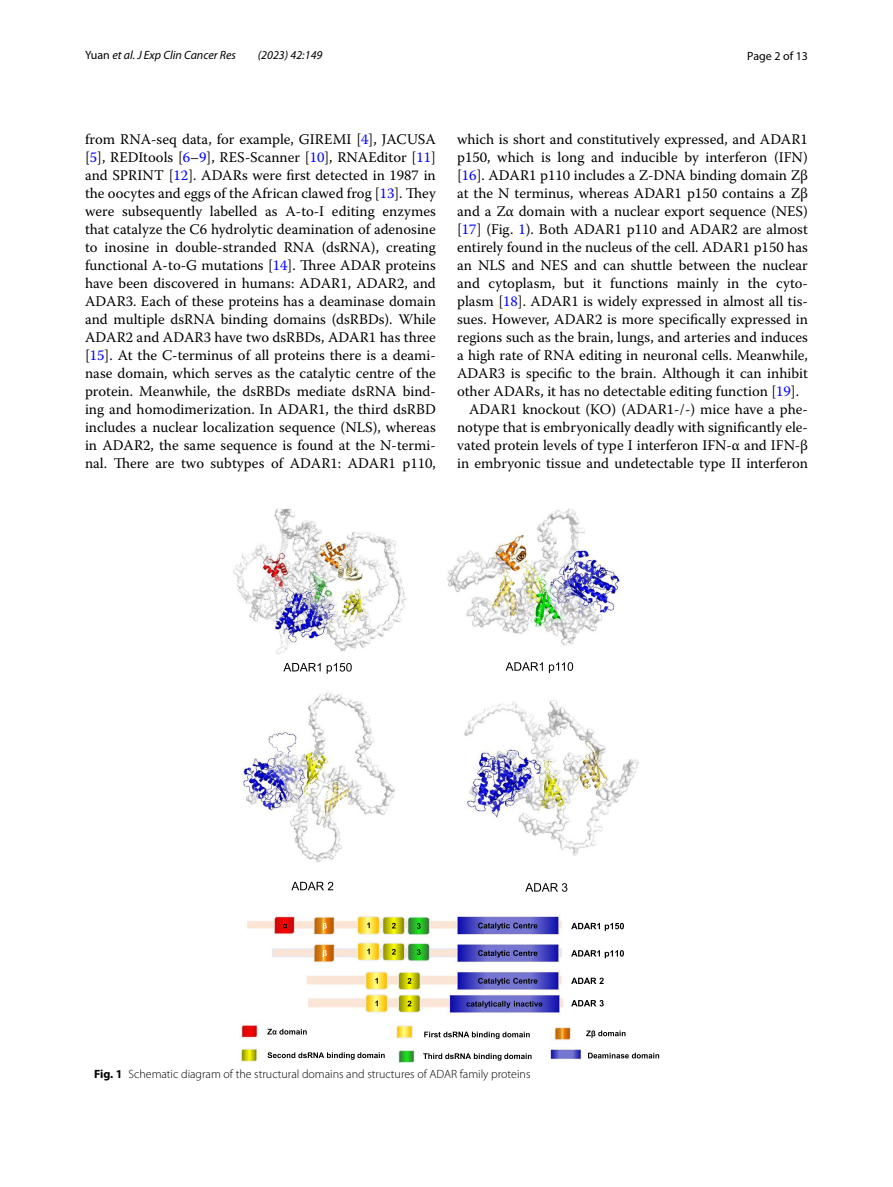
<style>
.page{position:relative;width:893px;height:1187px;background:#fff}
.page>*{position:absolute;margin:0;border:0;box-sizing:border-box;transform-origin:0 0}
.t1{font:14.7px/18px "Warnock Pro";color:#000;text-align:justify}
.t2{font:300 12px "Myriad Pro";color:#000}
.t3{font:italic 12px "Myriad Pro";color:#000}
.t4{font:12px "Myriad Pro";color:#000}
.s1{font-style:normal}
.s2{color:#00f}
.s3{font-weight:700}
</style>
<div class="page">
<img style="left:234px;top:508px;width:404px;height:554px">
<svg style="left:571px;top:922px;width:53px;height:8px"></svg>
<svg style="left:571px;top:950px;width:53px;height:8px"></svg>
<svg style="left:571px;top:977px;width:33px;height:6px"></svg>
<svg style="left:571px;top:999px;width:33px;height:7px"></svg>
<svg style="left:478px;top:922px;width:59px;height:8px"></svg>
<svg style="left:367px;top:922px;width:3px;height:6px"></svg>
<svg style="left:392px;top:922px;width:4px;height:6px"></svg>
<svg style="left:417px;top:923px;width:4px;height:5px"></svg>
<svg style="left:323px;top:922px;width:4px;height:8px"></svg>
<svg style="left:283px;top:923px;width:4px;height:5px"></svg>
<svg style="left:478px;top:950px;width:59px;height:7px"></svg>
<svg style="left:323px;top:950px;width:4px;height:7px"></svg>
<svg style="left:466px;top:1000px;width:76px;height:8px"></svg>
<svg style="left:478px;top:977px;width:59px;height:8px"></svg>
<svg style="left:407px;top:977px;width:4px;height:6px"></svg>
<svg style="left:375px;top:977px;width:3px;height:6px"></svg>
<svg style="left:407px;top:1000px;width:4px;height:6px"></svg>
<svg style="left:375px;top:1000px;width:3px;height:6px"></svg>
<svg style="left:367px;top:948px;width:3px;height:6px"></svg>
<svg style="left:392px;top:948px;width:4px;height:6px"></svg>
<svg style="left:417px;top:949px;width:4px;height:5px"></svg>
<svg style="left:588px;top:1052px;width:71px;height:6px"></svg>
<svg style="left:423px;top:1053px;width:109px;height:7px"></svg>
<svg style="left:268px;top:1052px;width:117px;height:7px"></svg>
<svg style="left:267px;top:1028px;width:40px;height:6px"></svg>
<svg style="left:586px;top:1030px;width:39px;height:7px"></svg>
<svg style="left:424px;top:1031px;width:106px;height:7px"></svg>
<svg style="left:283px;top:663px;width:69px;height:10px"></svg>
<svg style="left:506px;top:662px;width:67px;height:11px"></svg>
<svg style="left:291px;top:881px;width:42px;height:9px"></svg>
<svg style="left:525px;top:883px;width:42px;height:8px"></svg>
<p class="t3" style="left:85px;top:48px;width:152px"><span class="s1">Yuan</span> et al. J Exp Clin Cancer Res</p>
<p class="t3" style="left:258px;top:48px;width:66px">(2023) 42:149</p>
<p class="t4" style="left:747px;top:48px;width:62px">Page 2 of 13</p>
<p class="t1" style="left:85px;top:130px;width:352px">from RNA-seq data, for example, GIREMI [<span class="s2">4</span>], JACUSA [<span class="s2">5</span>], REDItools [<span class="s2">6</span>–<span class="s2">9</span>], RES-Scanner [<span class="s2">10</span>], RNAEditor [<span class="s2">11</span>] and SPRINT [<span class="s2">12</span>]. ADARs were first detected in 1987 in the oocytes and eggs of the African clawed frog [<span class="s2">13</span>]. They were subsequently labelled as A-to-I editing enzymes that catalyze the C6 hydrolytic deamination of adenosine to inosine in double-stranded RNA (dsRNA), creating functional A-to-G mutations [<span class="s2">14</span>]. Three ADAR proteins have been discovered in humans: ADAR1, ADAR2, and ADAR3. Each of these proteins has a deaminase domain and multiple dsRNA binding domains (dsRBDs). While ADAR2 and ADAR3 have two dsRBDs, ADAR1 has three [<span class="s2">15</span>]. At the C-terminus of all proteins there is a deami&shy;nase domain, which serves as the catalytic centre of the protein. Meanwhile, the dsRBDs mediate dsRNA bind&shy;ing and homodimerization. In ADAR1, the third dsRBD includes a nuclear localization sequence (NLS), whereas in ADAR2, the same sequence is found at the N-termi&shy;nal. There are two subtypes of ADAR1: ADAR1 p110,</p>
<p class="t1" style="left:457px;top:130px;width:352px">which is short and constitutively expressed, and ADAR1</p>
<p class="t1" style="left:457px;top:148px;width:352px">p150, which is long and inducible by interferon (IFN)</p>
<p class="t1" style="left:457px;top:166px;width:352px">[<span class="s2">16</span>]. ADAR1 p110 includes a Z-DNA binding domain Zβ</p>
<p class="t1" style="left:457px;top:184px;width:352px">at the N terminus, whereas ADAR1 p150 contains a Zβ</p>
<p class="t1" style="left:457px;top:202px;width:352px">and a Zα domain with a nuclear export sequence (NES)</p>
<p class="t1" style="left:457px;top:220px;width:352px">[<span class="s2">17</span>] (Fig. <span class="s2">1</span>). Both ADAR1 p110 and ADAR2 are almost</p>
<p class="t1" style="left:457px;top:238px;width:352px">entirely found in the nucleus of the cell. ADAR1 p150 has</p>
<p class="t1" style="left:457px;top:256px;width:352px">an NLS and NES and can shuttle between the nuclear</p>
<p class="t1" style="left:457px;top:274px;width:352px">and cytoplasm, but it functions mainly in the cyto-</p>
<p class="t1" style="left:457px;top:292px;width:352px">plasm [<span class="s2">18</span>]. ADAR1 is widely expressed in almost all tis-</p>
<p class="t1" style="left:457px;top:310px;width:352px">sues. However, ADAR2 is more specifically expressed in</p>
<p class="t1" style="left:457px;top:328px;width:352px">regions such as the brain, lungs, and arteries and induces</p>
<p class="t1" style="left:457px;top:346px;width:352px">a high rate of RNA editing in neuronal cells. Meanwhile,</p>
<p class="t1" style="left:457px;top:364px;width:352px">ADAR3 is specific to the brain. Although it can inhibit</p>
<p class="t1" style="left:457px;top:382px;width:343px">other ADARs, it has no detectable editing function [<span class="s2">19</span>].</p>
<p class="t1" style="left:469px;top:400px;width:340px">ADAR1 knockout (KO) (ADAR1-/-) mice have a phe-</p>
<p class="t1" style="left:457px;top:418px;width:352px">notype that is embryonically deadly with significantly ele-</p>
<p class="t1" style="left:457px;top:436px;width:352px">vated protein levels of type I interferon IFN-α and IFN-β</p>
<p class="t1" style="left:457px;top:454px;width:352px">in embryonic tissue and undetectable type II interferon</p>
<p class="t2" style="left:94px;top:1067px;width:438px"><span class="s3">Fig. 1</span> Schematic diagram of the structural domains and structures of ADAR family proteins</p>
</div>
